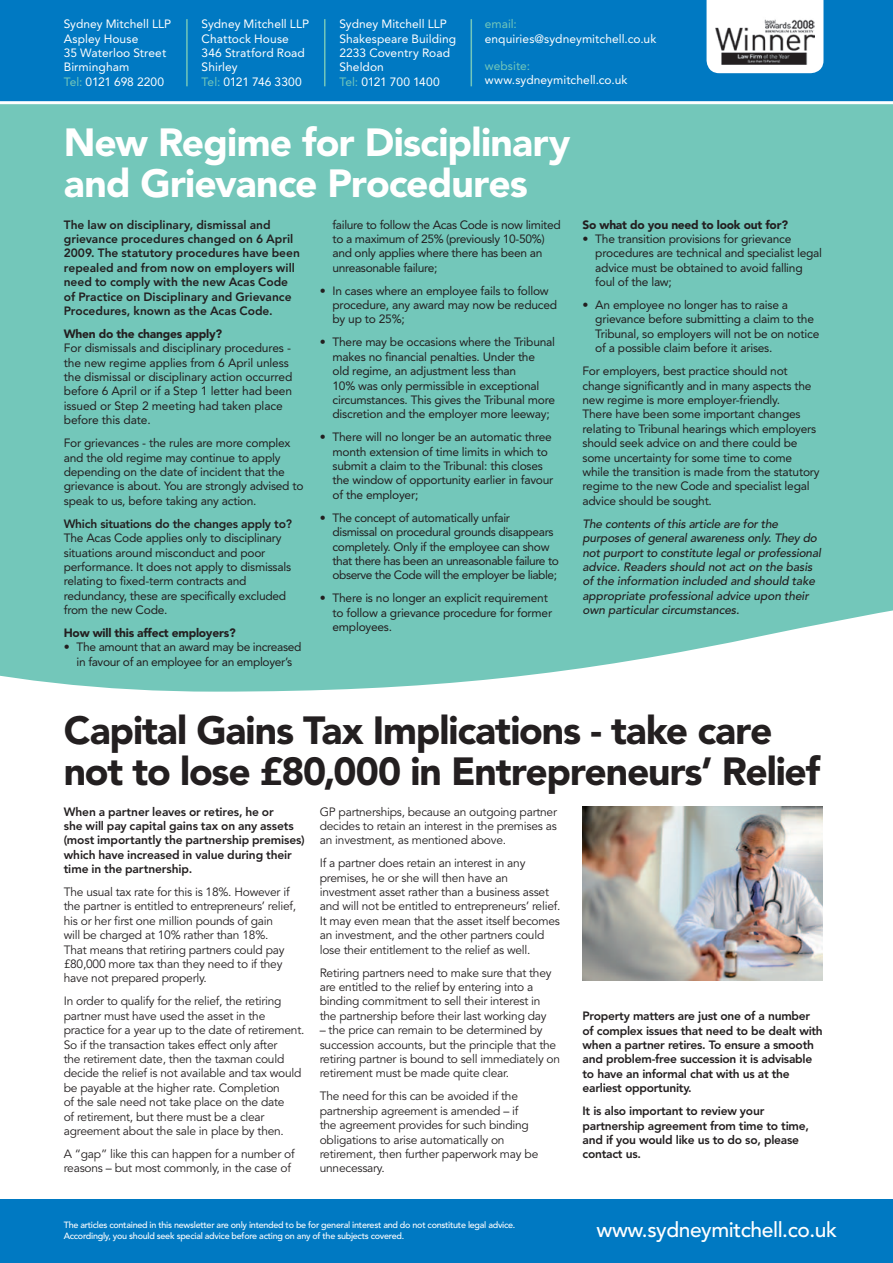
<style>
.page{position:relative;width:893px;height:1263px;background:#fff}
.page>*{position:absolute;margin:0;border:0;box-sizing:border-box;transform-origin:0 0}
.t1{font:900 39px/40.5px "Avenir";letter-spacing:-.03em;color:#231f20}
.t2{font:900 39px/40.5px "Avenir";letter-spacing:-.02em;color:#fff}
.t3{font:500 21px "Avenir";letter-spacing:-.02em;color:#fff}
.t4{font:12px/14.4px "Avenir";letter-spacing:-.02em;color:#231f20}
.t5{font:12px/14.4px "Avenir";letter-spacing:-.02em;color:#231f20}
.t6{font:800 12px/14.4px "Avenir";letter-spacing:-.015em;color:#231f20}
.t7{font:12px/14.4px "Avenir";letter-spacing:.005em;color:#fff}
.t8{font:italic 500 12px/14.4px "Avenir";letter-spacing:-.01em;color:#231f20}
.t9{font:900 12px "Avenir";letter-spacing:-.02em;color:#231f20}
.t10{font:12px "Avenir";letter-spacing:.005em;color:#73c7ba}
.t11{font:500 9px/10.8px "Avenir";letter-spacing:-.03em;color:#fff}
.s1{color:#73c7ba}
</style>
<div class="page">
<div style="left:0;top:0;width:893px;height:704px;background:#73c7ba"></div>
<div style="left:0;top:1199px;width:893px;height:64px;background:#0079c2"></div>
<div style="left:0;top:0;width:893px;height:104px;background:#0079c2"></div>
<img style="left:582px;top:806px;width:240px;height:175px">
<svg style="left:0;top:610px;width:893px;height:94px"></svg>
<hr style="left:186px;top:19px;width:2px;height:67px;background:#73c7ba">
<hr style="left:324px;top:19px;width:1px;height:67px;background:#73c7ba">
<hr style="left:471px;top:19px;width:1px;height:67px;background:#73c7ba">
<div style="left:706px;top:0;width:117px;height:73px;background:#fff"></div>
<img style="left:715px;top:13px;width:99px;height:55px">
<p class="t7" style="left:64px;top:17px;width:109px">Sydney Mitchell LLP<br>Aspley House<br>35 Waterloo Street<br>Birmingham<br><span class="s1">Tel:</span> 0121 698 2200</p>
<p class="t7" style="left:202px;top:17px;width:109px">Sydney Mitchell LLP<br>Chattock House<br>346 Stratford Road<br>Shirley<br><span class="s1">Tel:</span> 0121 746 3300</p>
<p class="t7" style="left:339px;top:17px;width:118px">Sydney Mitchell LLP<br>Shakespeare Building<br>2233 Coventry Road<br>Sheldon<br><span class="s1">Tel:</span> 0121 700 1400</p>
<p class="t10" style="left:485px;top:17px;width:34px">email:</p>
<p class="t7" style="left:485px;top:31px;width:173px">enquiries@sydneymitchell.co.uk</p>
<p class="t10" style="left:485px;top:59px;width:47px">website:</p>
<p class="t7" style="left:485px;top:73px;width:144px">www.sydneymitchell.co.uk</p>
<h1 class="t2" style="left:64px;top:122px;width:508px">New Regime for Disciplinary and Grievance Procedures</h1>
<p class="t4" style="left:333px;top:217px;width:230px">failure to follow the Acas Code is now limited to a maximum of 25% (previously 10-50%) and only applies where there has been an unreasonable failure;</p>
<p class="t4" style="left:333px;top:283px;width:226px;text-indent:-13px">• In cases where an employee fails to follow procedure, any award may now be reduced by up to 25%;</p>
<p class="t4" style="left:333px;top:335px;width:224px;text-indent:-13px">• There may be occasions where the Tribunal makes no financial penalties. Under the<br>old regime, an adjustment less than<br>10% was only permissible in exceptional circumstances. This gives the Tribunal more discretion and the employer more leeway;</p>
<p class="t4" style="left:333px;top:430px;width:222px;text-indent:-13px">• There will no longer be an automatic three month extension of time limits in which to submit a claim to the Tribunal: this closes the window of opportunity earlier in favour of the employer;</p>
<p class="t4" style="left:333px;top:510px;width:228px;text-indent:-13px">• The concept of automatically unfair<br>dismissal on procedural grounds disappears completely. Only if the employee can show that there has been an unreasonable failure to observe the Code will the employer be liable;</p>
<p class="t4" style="left:333px;top:591px;width:221px;text-indent:-13px">• There is no longer an explicit requirement to follow a grievance procedure for former employees.</p>
<p class="t6" style="left:64px;top:217px;width:238px">The law on disciplinary, dismissal and grievance procedures changed on 6 April 2009. The statutory procedures have been repealed and from now on employers will need to comply with the new Acas Code of Practice on Disciplinary and Grievance Procedures, known as the Acas Code.</p>
<p class="t9" style="left:64px;top:326px;width:160px">When do the changes apply?</p>
<p class="t4" style="left:64px;top:341px;width:230px">For dismissals and disciplinary procedures - the new regime applies from 6 April unless the dismissal or disciplinary action occurred before 6 April or if a Step 1 letter had been issued or Step 2 meeting had taken place before this date.</p>
<p class="t4" style="left:64px;top:436px;width:241px">For grievances - the rules are more complex and the old regime may continue to apply depending on the date of incident that the grievance is about. You are strongly advised to speak to us, before taking any action.</p>
<p class="t6" style="left:64px;top:516px;width:230px">Which situations do the changes apply to?</p>
<p class="t4" style="left:64px;top:531px;width:229px">The Acas Code applies only to disciplinary situations around misconduct and poor performance. It does not apply to dismissals relating to fixed-term contracts and redundancy, these are specifically excluded from the new Code.</p>
<p class="t9" style="left:64px;top:626px;width:173px">How will this affect employers?</p>
<p class="t4" style="left:64px;top:640px;width:239px;text-align:center">• The amount that an award may be increased in favour of an employee for an employer’s</p>
<p class="t9" style="left:582px;top:217px;width:207px">So what do you need to look out for?</p>
<p class="t4" style="left:595px;top:232px;width:228px;text-indent:-13px">• The transition provisions for grievance procedures are technical and specialist legal advice must be obtained to avoid falling foul of the law;</p>
<p class="t4" style="left:595px;top:298px;width:226px;text-indent:-13px">• An employee no longer has to raise a grievance before submitting a claim to the Tribunal, so employers will not be on notice of a possible claim before it arises.</p>
<p class="t4" style="left:582px;top:364px;width:239px">For employers, best practice should not change significantly and in many aspects the new regime is more employer-friendly.<br>There have been some important changes relating to Tribunal hearings which employers should seek advice on and there could be some uncertainty for some time to come while the transition is made from the statutory regime to the new Code and specialist legal advice should be sought.</p>
<p class="t8" style="left:582px;top:517px;width:240px">The contents of this article are for the purposes of general awareness only. They do not purport to constitute legal or professional advice. Readers should not act on the basis of the information included and should take appropriate professional advice upon their own particular circumstances.</p>
<h1 class="t1" style="left:64px;top:710px;width:758px">Capital Gains Tax Implications - take care not to lose £80,000 in Entrepreneurs’ Relief</h1>
<p class="t6" style="left:64px;top:804px;width:242px">When a partner leaves or retires, he or<br>she will pay capital gains tax on any assets (most importantly the partnership premises) which have increased in value during their time in the partnership.</p>
<p class="t5" style="left:64px;top:885px;width:234px">The usual tax rate for this is 18%. However if the partner is entitled to entrepreneurs’ relief, his or her first one million pounds of gain<br>will be charged at 10% rather than 18%.<br>That means that retiring partners could pay £80,000 more tax than they need to if they have not prepared properly.</p>
<p class="t5" style="left:64px;top:994px;width:242px">In order to qualify for the relief, the retiring partner must have used the asset in the practice for a year up to the date of retirement.<br>So if the transaction takes effect only after<br>the retirement date, then the taxman could decide the relief is not available and tax would be payable at the higher rate. Completion<br>of the sale need not take place on the date<br>of retirement, but there must be a clear agreement about the sale in place by then.</p>
<p class="t5" style="left:64px;top:1147px;width:232px">A “gap” like this can happen for a number of reasons – but most commonly, in the case of</p>
<p class="t5" style="left:320px;top:804px;width:239px;text-align:justify">GP partnerships, because an outgoing partner decides to retain an interest in the premises as an investment, as mentioned above.</p>
<p class="t5" style="left:320px;top:856px;width:242px">If a partner does retain an interest in any premises, he or she will then have an investment asset rather than a business asset and will not be entitled to entrepreneurs’ relief.<br>It may even mean that the asset itself becomes an investment, and the other partners could lose their entitlement to the relief as well.</p>
<p class="t5" style="left:320px;top:965px;width:233px">Retiring partners need to make sure that they are entitled to the relief by entering into a binding commitment to sell their interest in the partnership before their last working day</p>
<p class="t5" style="left:320px;top:1023px;width:242px">– the price can remain to be determined by succession accounts, but the principle that the retiring partner is bound to sell immediately on retirement must be made quite clear.</p>
<p class="t5" style="left:320px;top:1089px;width:220px">The need for this can be avoided if the partnership agreement is amended – if<br>the agreement provides for such binding obligations to arise automatically on retirement, then further paperwork may be unnecessary.</p>
<p class="t11" style="left:64px;top:1219px;width:453px">The articles contained in this newsletter are only intended to be for general interest and do not constitute legal advice.<br>Accordingly, you should seek special advice before acting on any of the subjects covered.</p>
<p class="t6" style="left:582px;top:1009px;width:242px">Property matters are just one of a number of complex issues that need to be dealt with when a partner retires. To ensure a smooth and problem-free succession it is advisable to have an informal chat with us at the earliest opportunity.</p>
<p class="t6" style="left:582px;top:1104px;width:228px">It is also important to review your partnership agreement from time to time, and if you would like us to do so, please contact us.</p>
<h2 class="t3" style="left:597px;top:1217px;width:242px">www.sydneymitchell.co.uk</h2>
</div>
